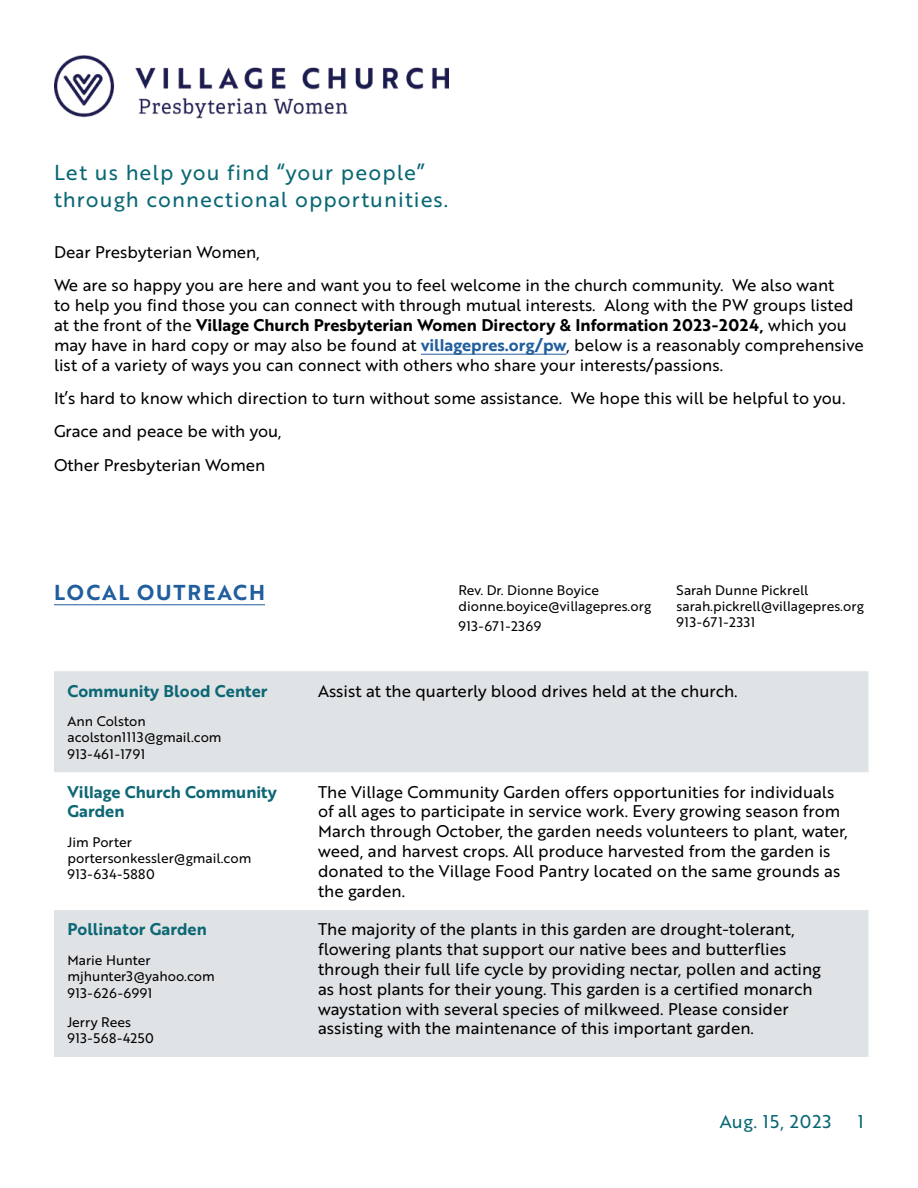
<style>
.page{position:relative;width:918px;height:1188px;background:#fff}
.page>*{position:absolute;margin:0;border:0;box-sizing:border-box;transform-origin:0 0}
.t1{font:21px/27px "Brother 1816 Regular";letter-spacing:.05em;color:#096774}
.t2{font:21px "Brother 1816 Bold";letter-spacing:.09em;color:#215e9e}
.t3{font:18px "Brother 1816 Regular";letter-spacing:.055em;color:#096774}
.t4{font:16.5px/19.8px "Brother 1816 Regular";color:#000}
.t5{font:16.5px/19.8px "Brother 1816 Bold";color:#0d6774}
.t6{font:13.5px/16.2px "Brother 1816 Regular";color:#000}
.t7{font:13.5px/16.2px "Brother 1816 Regular";letter-spacing:.025em;color:#000}
.t8{font:13.5px "Brother 1816 Regular";letter-spacing:.04em;color:#000}
.s1{font-family:"Brother 1816 Bold"}
.s2{font-family:"Brother 1816 Bold";color:#215e9e}
</style>
<div class="page">
<hr style="left:421px;top:354px;width:146px;height:1px;background:#215e9e">
<img style="left:54px;top:56px;width:395px;height:63px">
<hr style="left:54px;top:604px;width:211px;height:1px;background:#215e9e">
<svg style="left:54px;top:671px;width:814px;height:386px;fill:#dfe3e6"></svg>
<p class="t1" style="left:54px;top:159px;width:396px">Let us help you find “your people” through connectional opportunities.</p>
<p class="t4" style="left:54px;top:242px;width:207px">Dear Presbyterian Women,</p>
<p class="t4" style="left:54px;top:275px;width:811px">We are so happy you are here and want you to feel welcome in the church community. We also want<br>to help you find those you can connect with through mutual interests. Along with the PW groups listed at the front of the <span class="s1">Village Church Presbyterian Women Directory &amp; Information 2023-2024,</span> which you may have in hard copy or may also be found at <span class="s2">villagepres.org/pw</span>, below is a reasonably comprehensive list of a variety of ways you can connect with others who share your interests/passions.</p>
<p class="t4" style="left:54px;top:387px;width:793px">It’s hard to know which direction to turn without some assistance. We hope this will be helpful to you.</p>
<p class="t4" style="left:54px;top:421px;width:229px">Grace and peace be with you,</p>
<p class="t4" style="left:54px;top:454px;width:213px">Other Presbyterian Women</p>
<p class="t2" style="left:54px;top:577px;width:213px">LOCAL OUTREACH</p>
<p class="t6" style="left:458px;top:582px;width:194px">Rev. Dr. Dionne Boyice dionne.boyice@villagepres.org</p>
<p class="t8" style="left:458px;top:616px;width:84px">913-671-2369</p>
<p class="t6" style="left:677px;top:582px;width:189px">Sarah Dunne Pickrell sarah.pickrell@villagepres.org<br>913-671-2331</p>
<p class="t5" style="left:68px;top:680px;width:201px">Community Blood Center</p>
<p class="t6" style="left:68px;top:713px;width:156px">Ann Colston acolston1113@gmail.com<br>913-461-1791</p>
<p class="t5" style="left:68px;top:781px;width:211px">Village Church Community<br>Garden</p>
<p class="t6" style="left:68px;top:834px;width:185px">Jim Porter portersonkessler@gmail.com<br>913-634-5880</p>
<p class="t5" style="left:68px;top:919px;width:141px">Pollinator Garden</p>
<p class="t6" style="left:68px;top:952px;width:149px">Marie Hunter mjhunter3@yahoo.com<br>913-626-6991</p>
<p class="t7" style="left:68px;top:1014px;width:88px">Jerry Rees<br>913-568-4250</p>
<p class="t4" style="left:318px;top:680px;width:421px">Assist at the quarterly blood drives held at the church.</p>
<p class="t4" style="left:318px;top:781px;width:531px">The Village Community Garden offers opportunities for individuals of all ages to participate in service work. Every growing season from March through October, the garden needs volunteers to plant, water, weed, and harvest crops. All produce harvested from the garden is donated to the Village Food Pantry located on the same grounds as the garden.</p>
<p class="t4" style="left:318px;top:919px;width:505px">The majority of the plants in this garden are drought-tolerant, flowering plants that support our native bees and butterflies through their full life cycle by providing nectar, pollen and acting as host plants for their young. This garden is a certified monarch waystation with several species of milkweed. Please consider assisting with the maintenance of this important garden.</p>
<p class="t3" style="left:720px;top:1108px;width:113px">Aug. 15, 2023</p>
<p class="t3" style="left:858px;top:1108px;width:8px">1</p>
</div>
